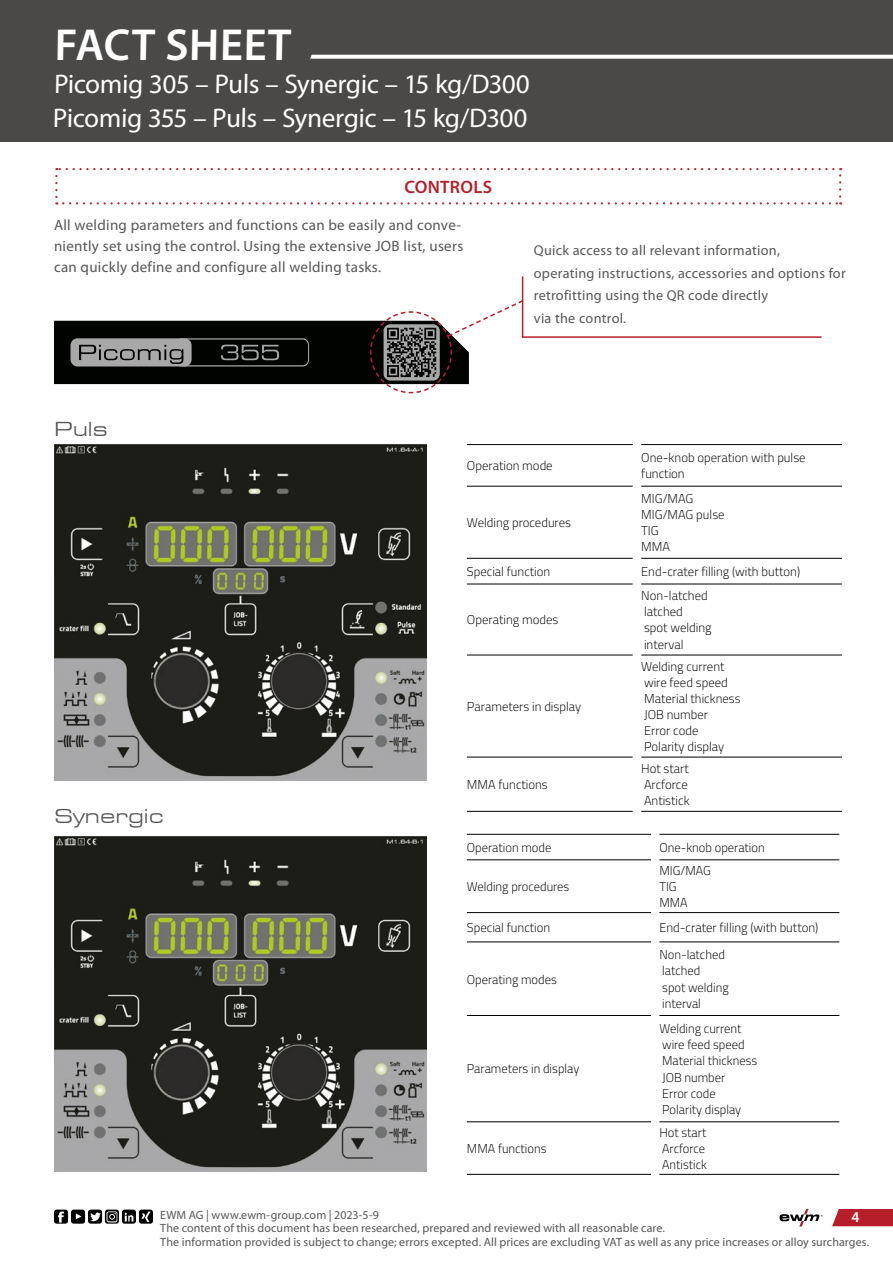
<style>
.page{position:relative;width:893px;height:1263px;background:#fff}
.page>*{position:absolute;margin:0;border:0;box-sizing:border-box;transform-origin:0 0}
.t1{font:600 45px "Myriad Pro";color:#fff}
.t2{font:27px/34.5px "Myriad Pro";letter-spacing:-.01em;color:#fff}
.t3{font:21px "Eurostile Extended";color:#575756}
.t4{font:600 18px "Myriad Pro";letter-spacing:.015em;color:#b61f29}
.t5{font:15px/21px "Myriad Pro";letter-spacing:.02em;color:#575756}
.t6{font:600 15px "Myriad Pro";color:#fff}
.t7{font:14.25px/22.6px "Myriad Pro";letter-spacing:.02em;color:#575756}
.t8{font:300 12.75px/16.2px "Titillium Text";color:#000}
.t9{font:12px/13.5px "Myriad Pro";letter-spacing:.005em;color:#575756}
</style>
<div class="page">
<svg style="left:780px;top:1209px;width:43px;height:17px"></svg>
<svg style="left:832px;top:1209px;width:61px;height:17px"></svg>
<svg style="left:54px;top:1209px;width:99px;height:15px"></svg>
<svg style="left:55px;top:168px;width:786px;height:37px"></svg>
<img style="left:54px;top:445px;width:372px;height:335px">
<img style="left:54px;top:836px;width:372px;height:336px">
<hr style="left:467px;top:444px;width:166px;height:1px;background:#000">
<hr style="left:467px;top:486px;width:166px;height:1px;background:#000">
<hr style="left:467px;top:558px;width:166px;height:1px;background:#000">
<hr style="left:467px;top:584px;width:166px;height:1px;background:#000">
<hr style="left:467px;top:655px;width:166px;height:1px;background:#000">
<hr style="left:467px;top:757px;width:166px;height:1px;background:#000">
<hr style="left:467px;top:811px;width:166px;height:1px;background:#000">
<hr style="left:641px;top:444px;width:201px;height:1px;background:#000">
<hr style="left:641px;top:486px;width:201px;height:1px;background:#000">
<hr style="left:641px;top:558px;width:201px;height:1px;background:#000">
<hr style="left:641px;top:584px;width:201px;height:1px;background:#000">
<hr style="left:641px;top:655px;width:201px;height:1px;background:#000">
<hr style="left:641px;top:757px;width:201px;height:1px;background:#000">
<hr style="left:641px;top:811px;width:201px;height:1px;background:#000">
<hr style="left:467px;top:834px;width:184px;height:1px;background:#000">
<hr style="left:467px;top:859px;width:184px;height:1px;background:#000">
<hr style="left:467px;top:912px;width:184px;height:1px;background:#000">
<hr style="left:467px;top:942px;width:184px;height:1px;background:#000">
<hr style="left:467px;top:1015px;width:184px;height:1px;background:#000">
<hr style="left:467px;top:1121px;width:184px;height:1px;background:#000">
<hr style="left:467px;top:1174px;width:184px;height:1px;background:#000">
<hr style="left:659px;top:834px;width:180px;height:1px;background:#000">
<hr style="left:659px;top:859px;width:180px;height:1px;background:#000">
<hr style="left:659px;top:912px;width:180px;height:1px;background:#000">
<hr style="left:659px;top:942px;width:180px;height:1px;background:#000">
<hr style="left:659px;top:1015px;width:180px;height:1px;background:#000">
<hr style="left:659px;top:1121px;width:180px;height:1px;background:#000">
<hr style="left:659px;top:1174px;width:180px;height:1px;background:#000">
<svg style="left:54px;top:299px;width:470px;height:95px"></svg>
<hr style="left:522px;top:276px;width:1px;height:62px;background:#b61f29">
<hr style="left:522px;top:336px;width:299px;height:2px;background:#b61f29">
<div style="left:0;top:0;width:893px;height:141px;background:#4b4948"></div>
<svg style="left:310px;top:55px;width:583px;height:4px;background:#f0f0f0"></svg>
<h1 class="t1" style="left:54px;top:16px;width:239px">FACT SHEET</h1>
<h2 class="t2" style="left:53px;top:66px;width:479px">Picomig 305 – Puls – Synergic – 15 kg/D300<br>Picomig 355 – Puls – Synergic – 15 kg/D300</h2>
<h3 class="t4" style="left:404px;top:175px;width:89px">CONTROLS</h3>
<p class="t5" style="left:54px;top:214px;width:411px">All welding parameters and functions can be easily and conve&shy;niently set using the control. Using the extensive JOB list, users can quickly define and configure all welding tasks.</p>
<h3 class="t3" style="left:54px;top:418px;width:55px">Puls</h3>
<p class="t7" style="left:534px;top:239px;width:313px">Quick access to all relevant information,<br>operating instructions, accessories and options for retrofitting using the QR code directly<br>via the control.</p>
<p class="t8" style="left:467px;top:457px;width:87px">Operation mode</p>
<p class="t8" style="left:641px;top:449px;width:166px">One-knob operation with pulse function</p>
<p class="t8" style="left:467px;top:514px;width:106px">Welding procedures</p>
<p class="t8" style="left:641px;top:490px;width:85px">MIG/MAG<br>MIG/MAG pulse<br>TIG<br>MMA</p>
<p class="t8" style="left:467px;top:563px;width:85px">Special function</p>
<p class="t8" style="left:641px;top:563px;width:160px">End-crater filling (with button)</p>
<p class="t8" style="left:467px;top:611px;width:93px">Operating modes</p>
<p class="t8" style="left:641px;top:587px;width:72px">Non-latched latched<br>spot welding interval</p>
<h3 class="t3" style="left:54px;top:805px;width:111px">Synergic</h3>
<p class="t8" style="left:467px;top:698px;width:116px">Parameters in display</p>
<p class="t8" style="left:467px;top:776px;width:82px">MMA functions</p>
<p class="t8" style="left:641px;top:657px;width:101px">Welding current wire feed speed<br>Material thickness<br>JOB number<br>Error code<br>Polarity display</p>
<p class="t8" style="left:641px;top:760px;width:50px">Hot start<br>Arcforce<br>Antistick</p>
<p class="t8" style="left:467px;top:839px;width:86px">Operation mode</p>
<p class="t8" style="left:659px;top:839px;width:107px">One-knob operation</p>
<p class="t8" style="left:467px;top:878px;width:104px">Welding procedures</p>
<p class="t8" style="left:659px;top:862px;width:53px">MIG/MAG<br>TIG<br>MMA</p>
<p class="t8" style="left:467px;top:919px;width:85px">Special function</p>
<p class="t8" style="left:659px;top:919px;width:160px">End-crater filling (with button)</p>
<p class="t8" style="left:467px;top:970px;width:92px">Operating modes</p>
<p class="t8" style="left:659px;top:946px;width:71px">Non-latched latched<br>spot welding interval</p>
<p class="t8" style="left:467px;top:1060px;width:114px">Parameters in display</p>
<p class="t8" style="left:467px;top:1140px;width:81px">MMA functions</p>
<p class="t8" style="left:659px;top:1020px;width:99px">Welding current wire feed speed<br>Material thickness<br>JOB number<br>Error code<br>Polarity display</p>
<p class="t8" style="left:659px;top:1123px;width:49px">Hot start<br>Arcforce<br>Antistick</p>
<p class="t9" style="left:160px;top:1207px;width:220px">EWM AG | www.ewm-group.com | 2023-5-9</p>
<p class="t6" style="left:851px;top:1207px;width:10px">4</p>
<p class="t9" style="left:160px;top:1221px;width:710px">The content of this document has been researched, prepared and reviewed with all reasonable care.<br>The information provided is subject to change; errors excepted. All prices are excluding VAT as well as any price increases or alloy surcharges.</p>
</div>
